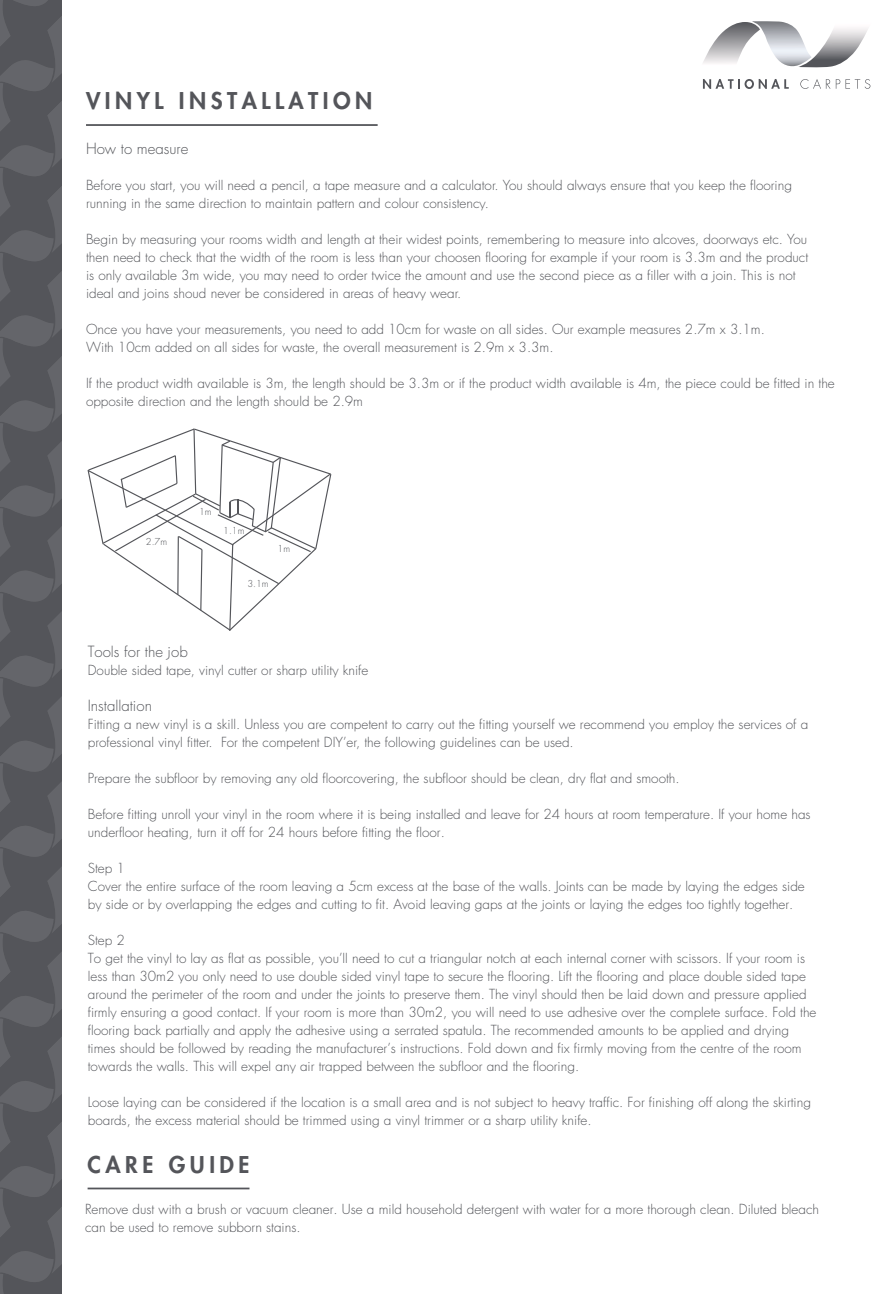
<style>
.page{position:relative;width:893px;height:1294px;background:#fff}
.page>*{position:absolute;margin:0;border:0;box-sizing:border-box;transform-origin:0 0}
.t1{font:22.5px "Newwordemi Demi";letter-spacing:.2em;color:#54555a}
.t2{font:300 15px "Newworlight";color:#54555a}
.t3{font:300 13.5px/18px "Newworlight";color:#54555a}
.t4{font:300 9.3px "Newworlight";color:#54555a}
</style>
<div class="page">
<svg style="left:703px;top:21px;width:165px;height:47px"></svg>
<svg style="left:703px;top:79px;width:86px;height:10px"></svg>
<svg style="left:800px;top:79px;width:30px;height:10px"></svg>
<svg style="left:836px;top:79px;width:34px;height:10px"></svg>
<svg style="left:0;top:0;width:62px;height:1294px;background:#595a5f"></svg>
<svg style="left:88px;top:428px;width:243px;height:203px"></svg>
<hr style="left:86px;top:124px;width:292px;height:2px;background:#54555a">
<hr style="left:88px;top:1187px;width:161px;height:2px;background:#54555a">
<h1 class="t1" style="left:86px;top:86px;width:288px">VINYL INSTALLATION</h1>
<p class="t2" style="left:86px;top:139px;width:104px">How to measure</p>
<p class="t3" style="left:86px;top:177px;width:707px">Before you start, you will need a pencil, a tape measure and a calculator. You should always ensure that you keep the flooring running in the same direction to maintain pattern and colour consistency.</p>
<p class="t3" style="left:86px;top:231px;width:724px">Begin by measuring your rooms width and length at their widest points, remembering to measure into alcoves, doorways etc. You then need to check that the width of the room is less than your choosen flooring for example if your room is 3.3m and the product is only available 3m wide, you may need to order twice the amount and use the second piece as a filler with a join. This is not ideal and joins shoud never be considered in areas of heavy wear.</p>
<p class="t3" style="left:86px;top:321px;width:680px">Once you have your measurements, you need to add 10cm for waste on all sides. Our example measures 2.7m x 3.1m.<br>With 10cm added on all sides for waste, the overall measurement is 2.9m x 3.3m.</p>
<p class="t3" style="left:86px;top:375px;width:750px">If the product width available is 3m, the length should be 3.3m or if the product width available is 4m, the piece could be fitted in the opposite direction and the length should be 2.9m</p>
<p class="t4" style="left:146px;top:535px;width:23px">2.7m</p>
<p class="t4" style="left:199px;top:505px;width:14px">1m</p>
<p class="t4" style="left:223px;top:525px;width:23px">1.1m</p>
<p class="t4" style="left:247px;top:578px;width:23px">3.1m</p>
<p class="t4" style="left:278px;top:543px;width:14px">1m</p>
<p class="t2" style="left:88px;top:641px;width:101px">Tools for the job</p>
<p class="t3" style="left:88px;top:661px;width:282px">Double sided tape, vinyl cutter or sharp utility knife</p>
<p class="t2" style="left:88px;top:695px;width:66px">Installation</p>
<p class="t3" style="left:88px;top:715px;width:722px">Fitting a new vinyl is a skill. Unless you are competent to carry out the fitting yourself we recommend you employ the services of a professional vinyl fitter. For the competent DIY’er, the following guidelines can be used.</p>
<p class="t3" style="left:88px;top:769px;width:593px">Prepare the subfloor by removing any old floorcovering, the subfloor should be clean, dry flat and smooth.</p>
<p class="t3" style="left:88px;top:805px;width:724px">Before fitting unroll your vinyl in the room where it is being installed and leave for 24 hours at room temperature. If your home has underfloor heating, turn it off for 24 hours before fitting the floor.</p>
<p class="t3" style="left:88px;top:859px;width:718px">Step 1<br>Cover the entire surface of the room leaving a 5cm excess at the base of the walls. Joints can be made by laying the edges side by side or by overlapping the edges and cutting to fit. Avoid leaving gaps at the joints or laying the edges too tightly together.</p>
<p class="t3" style="left:88px;top:931px;width:730px">Step 2<br>To get the vinyl to lay as flat as possible, you’ll need to cut a triangular notch at each internal corner with scissors. If your room is less than 30m2 you only need to use double sided vinyl tape to secure the flooring. Lift the flooring and place double sided tape around the perimeter of the room and under the joints to preserve them. The vinyl should then be laid down and pressure applied firmly ensuring a good contact. If your room is more than 30m2, you will need to use adhesive over the complete surface. Fold the flooring back partially and apply the adhesive using a serrated spatula. The recommended amounts to be applied and drying times should be followed by reading the manufacturer’s instructions. Fold down and fix firmly moving from the centre of the room towards the walls. This will expel any air trapped between the subfloor and the flooring.</p>
<p class="t3" style="left:88px;top:1093px;width:725px">Loose laying can be considered if the location is a small area and is not subject to heavy traffic. For finishing off along the skirting boards, the excess material should be trimmed using a vinyl trimmer or a sharp utility knife.</p>
<h1 class="t1" style="left:88px;top:1149px;width:163px">CARE GUIDE</h1>
<p class="t3" style="left:85px;top:1200px;width:735px">Remove dust with a brush or vacuum cleaner. Use a mild household detergent with water for a more thorough clean. Diluted bleach can be used to remove subborn stains.</p>
</div>
